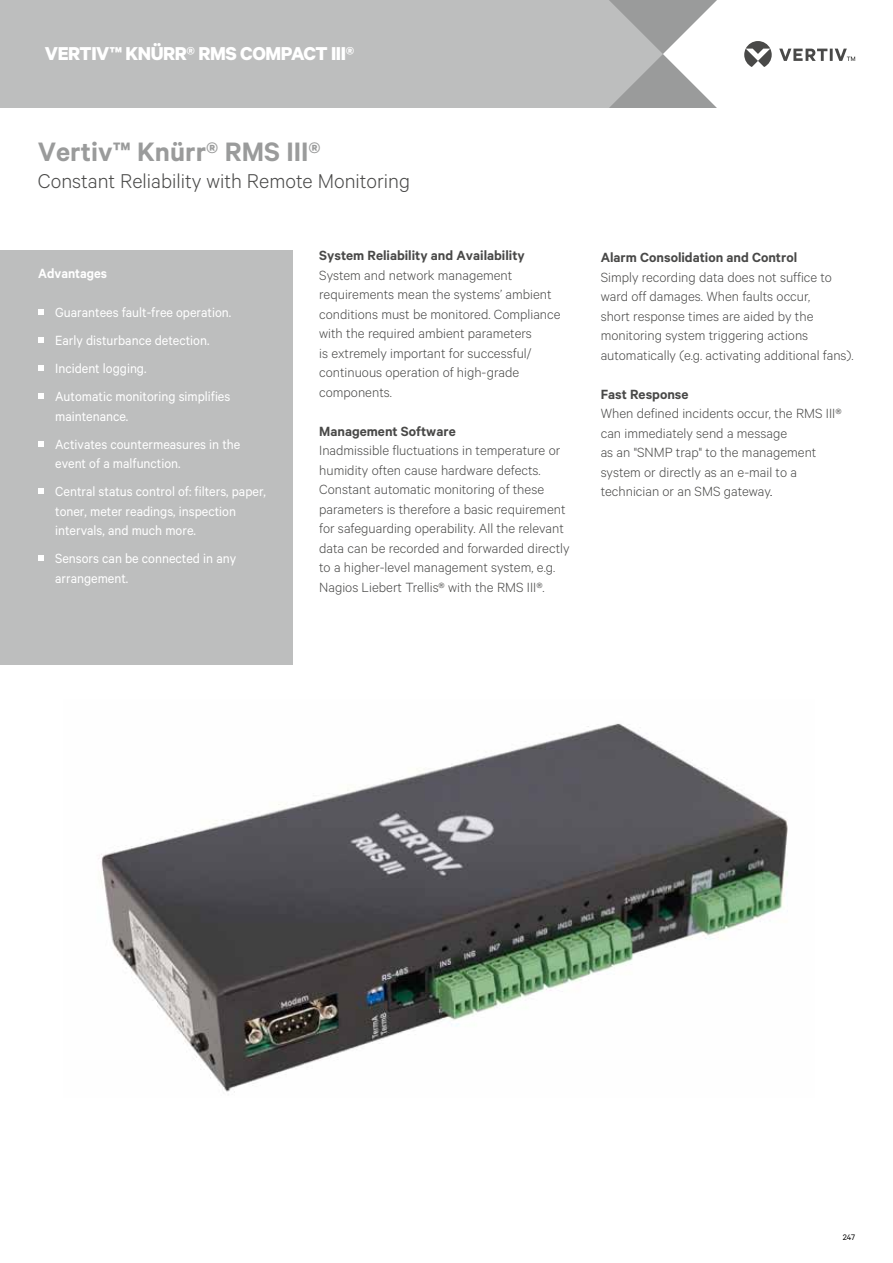
<style>
.page{position:relative;width:893px;height:1263px;background:#fff}
.page>*{position:absolute;margin:0;border:0;box-sizing:border-box;transform-origin:0 0}
.t1{font:600 30px "Calibre";color:#9a9b9b}
.t2{font:300 22.5px "Calibre";color:#494948}
.t3{font:700 21px "Calibre";letter-spacing:-.02em;color:#fff}
.t4{font:300 15px/19.5px "Calibre";color:#494948}
.t5{font:15px/28px "Calibre";color:#fff;scale:.95 1}
.t6{font:600 15px "Calibre";color:#494948}
.t7{font:600 15px "Calibre";color:#fff;scale:.95 1}
.t8{font:9px "Calibre";color:#000}
.s1{font-weight:600}
.s2{color:#000}
</style>
<div class="page">
<div style="left:0;top:0;width:663px;height:108px;background:#bdbebe"></div>
<svg style="left:609px;top:0;width:247px;height:108px"></svg>
<img style="left:98px;top:723px;width:690px;height:370px">
<div style="left:0;top:250px;width:292px;height:414px;background:#bdbebe"></div>
<svg style="left:38px;top:309px;width:6px;height:6px"></svg>
<svg style="left:38px;top:337px;width:6px;height:6px"></svg>
<svg style="left:38px;top:365px;width:6px;height:6px"></svg>
<svg style="left:38px;top:393px;width:6px;height:6px"></svg>
<svg style="left:38px;top:441px;width:6px;height:5px"></svg>
<svg style="left:38px;top:488px;width:6px;height:6px"></svg>
<svg style="left:38px;top:555px;width:6px;height:6px"></svg>
<h3 class="t3" style="left:45px;top:41px;width:311px">VERTIV™ KNÜRR<span class="s1">®</span> RMS COMPACT III®</h3>
<h1 class="t1" style="left:38px;top:133px;width:284px">Vertiv™ Knürr® RMS III®</h1>
<h2 class="t2" style="left:38px;top:167px;width:374px">Constant Reliability with Remote Monitoring</h2>
<p class="t7" style="left:38px;top:264px;width:74px">Advantages</p>
<p class="t5" style="left:55px;top:298px;width:187px">Guarantees fault-free operation.<br>Early disturbance detection.<br>Incident logging.<br>Automatic monitoring simplifies</p>
<p class="t5" style="left:55px;top:401px;width:196px">maintenance.<br>Activates countermeasures in the</p>
<p class="t5" style="left:55px;top:449px;width:223px">event of a malfunction.<br>Central status control of: filters, paper,</p>
<p class="t5" style="left:55px;top:501px;width:192px;line-height:19.5px">toner, meter readings, inspection intervals, and much more.</p>
<p class="t5" style="left:55px;top:548px;width:192px;line-height:19.5px">Sensors can be connected in any arrangement.</p>
<p class="t6" style="left:319px;top:247px;width:207px">System Reliability and Availability</p>
<p class="t4" style="left:319px;top:265px;width:243px">System and network management requirements mean the systems’ ambient conditions must be monitored. Compliance with the required ambient parameters<br>is extremely important for successful/ continuous operation of high-grade components.</p>
<p class="t6" style="left:319px;top:422px;width:138px">Management Software</p>
<p class="t4" style="left:319px;top:440px;width:252px">Inadmissible fluctuations in temperature or humidity often cause hardware defects.<br>Constant automatic monitoring of these parameters is therefore a basic requirement for safeguarding operability. All the relevant data can be recorded and forwarded directly to a higher-level management system, e.g.<br>Nagios Liebert Trellis® with the RMS III®.</p>
<p class="t6" style="left:601px;top:249px;width:198px">Alarm Consolidation and Control</p>
<p class="t4" style="left:601px;top:267px;width:254px">Simply recording data does not suffice to ward off damages. When faults occur,<br>short response times are aided by the monitoring system triggering actions automatically (e.g. activating additional fans).</p>
<p class="t6" style="left:601px;top:385px;width:89px">Fast Response</p>
<p class="t4" style="left:601px;top:403px;width:242px">When defined incidents occur, the RMS III® can immediately send a message<br>as an "SNMP trap" to the management system or directly as an e-mail to a technician or an SMS gateway<span class="s2">.</span></p>
<p class="t8" style="left:843px;top:1232px;width:14px">247</p>
</div>
